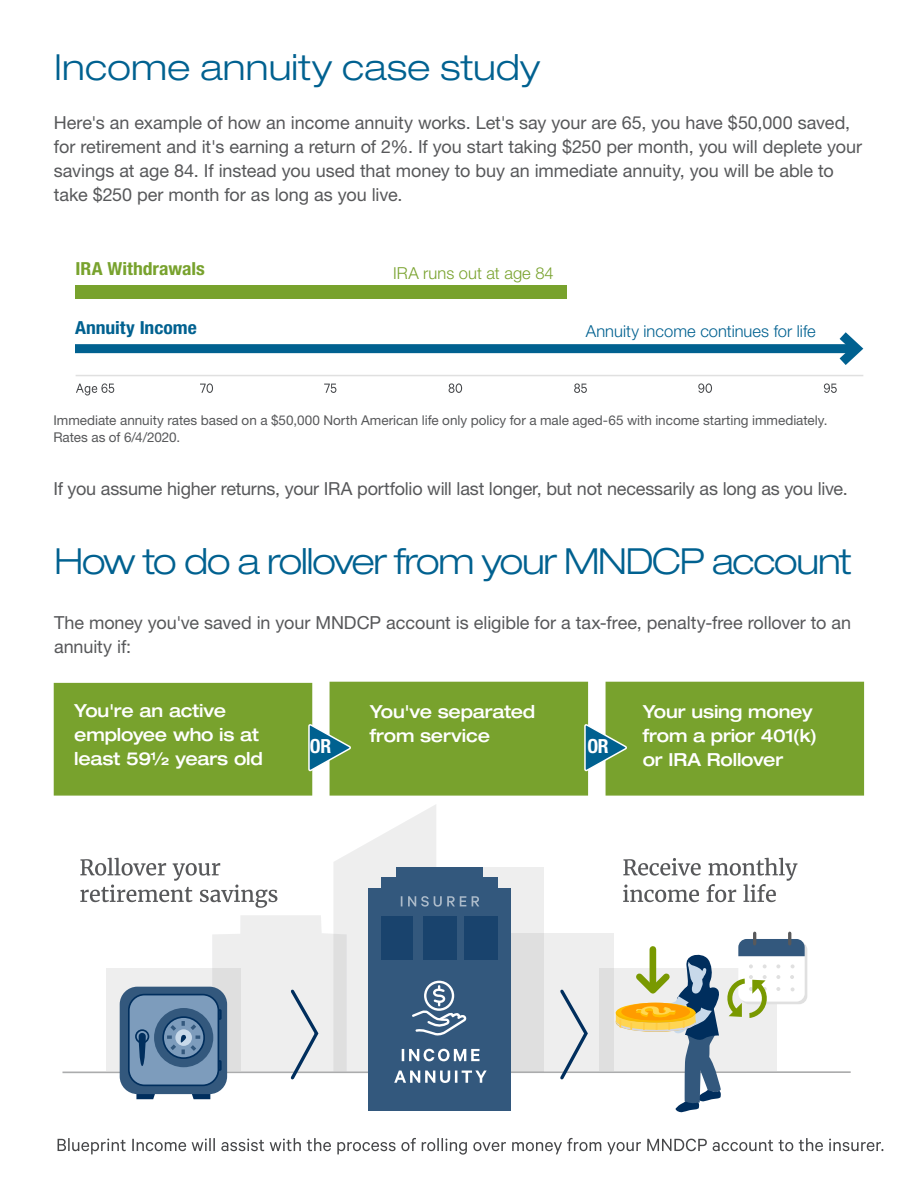
<style>
.page{position:relative;width:918px;height:1188px;background:#fff}
.page>*{position:absolute;margin:0;border:0;box-sizing:border-box;transform-origin:0 0}
.t1{font:300 expanded 36px "Helvetica Neue LT Std";letter-spacing:-.035em;color:#006190}
.t2{font:300 expanded 36px "Helvetica Neue LT Std";letter-spacing:.005em;color:#006190}
.body_copy{font:700 condensed 19.5px "Helvetica Neue LT Std";color:#fff}
.body_copy-2{font:18px/24px "Helvetica Neue LT Std";letter-spacing:-.005em;color:#57585a}
.body_copy-3{font:500 expanded 18px/24px "Helvetica Neue LT Std";letter-spacing:-.01em;color:#fff;scale:.95 1}
.t3{font:700 condensed 18px "Helvetica Neue LT Std";color:#78a22d;scale:1.09 1}
.t4{font:700 condensed 18px "Helvetica Neue LT Std";color:#006190;scale:1.09 1}
.body_copy-4{font:300 16.5px "Helvetica Neue LT Std";color:#006190}
.body_copy-5{font:300 16.5px "Helvetica Neue LT Std";letter-spacing:.005em;color:#78a22d}
.body_copy-6{font:13.5px/16.5px "Helvetica Neue LT Std";color:#57585a}
</style>
<div class="page">
<div style="left:54px;top:683px;width:258px;height:113px;background:#78a22d;border:2px solid #78a22d"></div>
<div style="left:330px;top:682px;width:258px;height:114px;background:#78a22d;border:2px solid #78a22d"></div>
<div style="left:606px;top:682px;width:258px;height:114px;background:#78a22d;border:2px solid #78a22d"></div>
<svg style="left:308px;top:723px;width:43px;height:48px"></svg>
<svg style="left:584px;top:723px;width:43px;height:48px"></svg>
<div style="left:75px;top:285px;width:492px;height:14px;background:#78a22d"></div>
<div style="left:75px;top:344px;width:782px;height:9px;background:#006190"></div>
<svg style="left:830px;top:332px;width:34px;height:33px"></svg>
<hr style="left:76px;top:375px;width:787px;height:1px;background:#e0e0e0">
<svg style="left:76px;top:383px;width:38px;height:12px"></svg>
<svg style="left:200px;top:383px;width:13px;height:10px"></svg>
<svg style="left:324px;top:384px;width:12px;height:9px"></svg>
<svg style="left:449px;top:383px;width:13px;height:10px"></svg>
<svg style="left:574px;top:383px;width:13px;height:10px"></svg>
<svg style="left:698px;top:383px;width:14px;height:10px"></svg>
<svg style="left:824px;top:383px;width:13px;height:10px"></svg>
<div style="left:411px;top:867px;width:133px;height:204px;background:#eee"></div>
<div style="left:480px;top:933px;width:134px;height:138px;background:linear-gradient(to bottom,#e9e9e9,#e3e3e3)"></div>
<hr style="left:63px;top:1071px;width:787px;height:2px;background:#58595b">
<svg style="left:557px;top:987px;width:33px;height:93px;background:#d3d9de"></svg>
<svg style="left:623px;top:858px;width:175px;height:44px"></svg>
<div style="left:368px;top:889px;width:143px;height:222px;background:#33587d"></div>
<div style="left:382px;top:877px;width:116px;height:216px;background:#33587d"></div>
<div style="left:465px;top:917px;width:33px;height:43px;background:#19436d"></div>
<div style="left:741px;top:942px;width:66px;height:62px;background:#e0e0e0;border-radius:8px"></div>
<svg style="left:612px;top:933px;width:193px;height:179px"></svg>
<svg style="left:192px;top:1094px;width:18px;height:5px"></svg>
<svg style="left:136px;top:1094px;width:19px;height:5px"></svg>
<div style="left:120px;top:987px;width:107px;height:107px;background:#33587d;border-radius:18px"></div>
<div style="left:128px;top:994px;width:91px;height:92px;border:2px solid #002e5d;border-radius:16px"></div>
<svg style="left:80px;top:805px;width:407px;height:278px"></svg>
<svg style="left:57px;top:1137px;width:827px;height:18px"></svg>
<h1 class="t2" style="left:54px;top:45px;width:488px">Income annuity case study</h1>
<p class="body_copy-2" style="left:54px;top:110px;width:810px">Here's an example of how an income annuity works. Let's say your are 65, you have $50,000 saved, for retirement and it's earning a return of 2%. If you start taking $250 per month, you will deplete your savings at age 84. If instead you used that money to buy an immediate annuity, you will be able to take $250 per month for as long as you live.</p>
<h3 class="t3" style="left:76px;top:258px;width:120px">IRA Withdrawals</h3>
<h3 class="t4" style="left:75px;top:317px;width:113px">Annuity Income</h3>
<p class="body_copy-5" style="left:393px;top:264px;width:162px">IRA runs out at age 84</p>
<p class="body_copy-4" style="left:586px;top:321px;width:231px">Annuity income continues for life</p>
<p class="body_copy-6" style="left:53px;top:412px;width:776px">Immediate annuity rates based on a $50,000 North American life only policy for a male aged-65 with income starting immediately.<br>Rates as of 6/4/2020.</p>
<p class="body_copy-2" style="left:53px;top:477px;width:796px">If you assume higher returns, your IRA portfolio will last longer, but not necessarily as long as you live.</p>
<h1 class="t1" style="left:54px;top:540px;width:799px">How to do a rollover from your MNDCP account</h1>
<p class="body_copy-2" style="left:54px;top:610px;width:799px">The money you've saved in your MNDCP account is eligible for a tax-free, penalty-free rollover to an annuity if:</p>
<p class="body_copy-3" style="left:74px;top:698px;width:200px">You're an active employee who is at least 59½ years old</p>
<p class="body_copy-3" style="left:643px;top:699px;width:185px">Your using money from a prior 401(k) or IRA Rollover</p>
<p class="body_copy-3" style="left:370px;top:699px;width:176px">You've separated from service</p>
<p class="body_copy" style="left:310px;top:734px;width:23px">OR</p>
<p class="body_copy" style="left:587px;top:734px;width:23px">OR</p>
</div>
